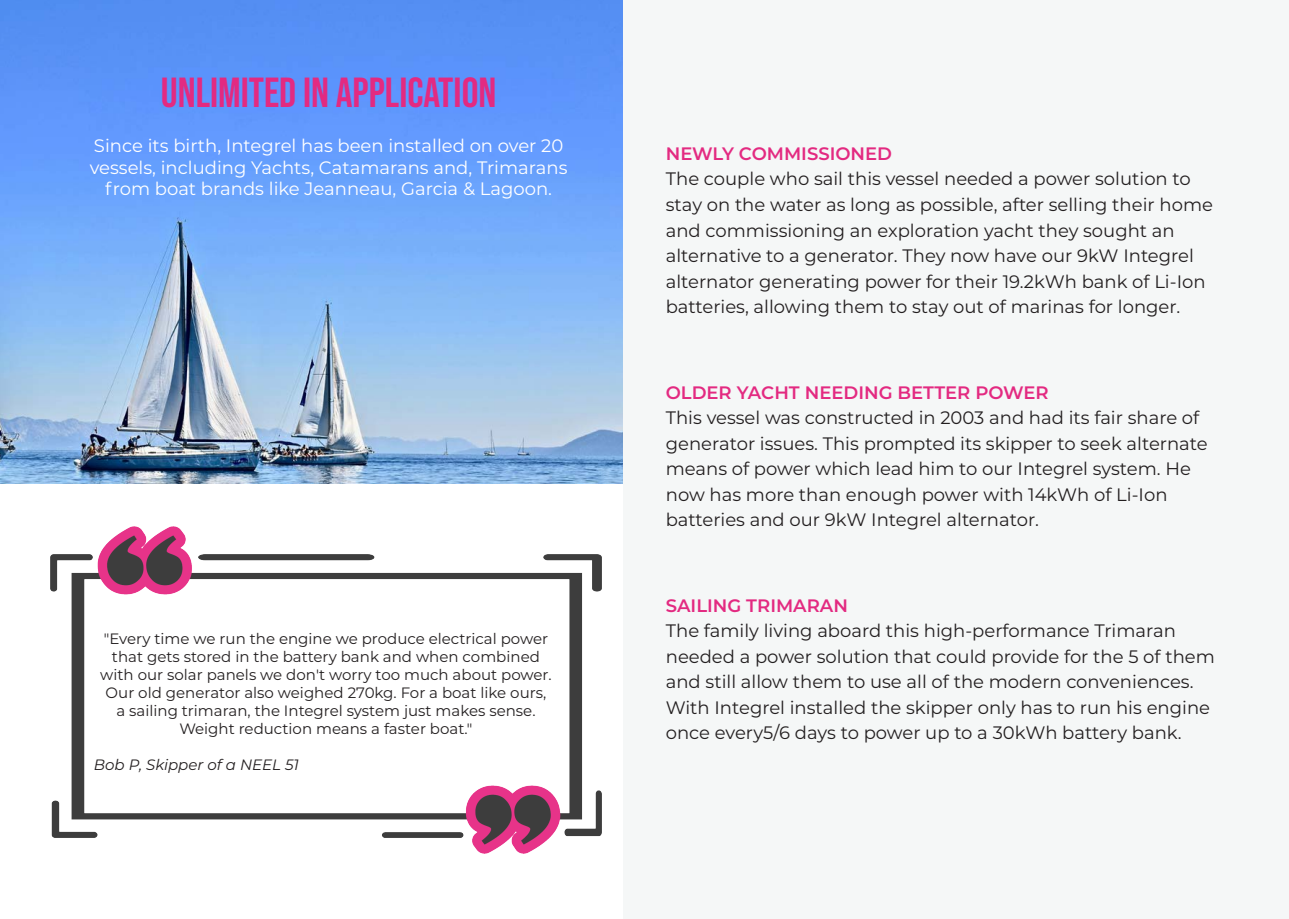
<style>
.page{position:relative;width:1289px;height:919px;background:#fff}
.page>*{position:absolute;margin:0;border:0;box-sizing:border-box;transform-origin:0 0}
.t1{font:700 42px "Bebas Neue Pro";color:#e32a81}
.t2{font:18px/25.5px "Montserrat";color:#231f20}
.t3{font:18px/21.6px "Montserrat";color:#fff;text-align:center}
.t4{font:600 18px "Montserrat";color:#e32a81}
.t5{font:15px/18px "Montserrat";color:#231f20;text-align:center}
.t6{font:italic 15px "Montserrat";color:#231f20}
</style>
<div class="page">
<img style="left:0;top:0;width:623px;height:484px">
<div style="left:623px;top:0;width:665px;height:918px;background:#f5f7f7"></div>
<img style="left:50px;top:526px;width:551px;height:327px">
<p class="t1" style="left:161px;top:68px;width:337px">UNLIMITED IN APPLICATION</p>
<p class="t3" style="left:90px;top:134px;width:479px">Since its birth, Integrel has been installed on over 20 vessels, including Yachts, Catamarans and, Trimarans from boat brands like Jeanneau, Garcia &amp; Lagoon.</p>
<p class="t4" style="left:665px;top:141px;width:228px">NEWLY COMMISSIONED</p>
<p class="t2" style="left:665px;top:166px;width:548px">The couple who sail this vessel needed a power solution to stay on the water as long as possible, after selling their home and commissioning an exploration yacht they sought an alternative to a generator. They now have our 9kW Integrel alternator generating power for their 19.2kWh bank of Li-Ion batteries, allowing them to stay out of marinas for longer.</p>
<p class="t5" style="left:100px;top:628px;width:453px">"Every time we run the engine we produce electrical power that gets stored in the battery bank and when combined with our solar panels we don't worry too much about power.<br>Our old generator also weighed 270kg. For a boat like ours, a sailing trimaran, the Integrel system just makes sense.<br>Weight reduction means a faster boat."</p>
<p class="t6" style="left:94px;top:754px;width:207px">Bob P, Skipper of a NEEL 51</p>
<p class="t4" style="left:665px;top:379px;width:384px">OLDER YACHT NEEDING BETTER POWER</p>
<p class="t2" style="left:665px;top:404px;width:543px">This vessel was constructed in 2003 and had its fair share of generator issues. This prompted its skipper to seek alternate means of power which lead him to our Integrel system. He now has more than enough power with 14kWh of Li-Ion batteries and our 9kW Integrel alternator.</p>
<p class="t4" style="left:665px;top:592px;width:184px">SAILING TRIMARAN</p>
<p class="t2" style="left:665px;top:617px;width:550px">The family living aboard this high-performance Trimaran needed a power solution that could provide for the 5 of them and still allow them to use all of the modern conveniences.</p>
<p class="t2" style="left:665px;top:694px;width:546px">With Integrel installed the skipper only has to run his engine once every5/6 days to power up to a 30kWh battery bank.</p>
</div>
